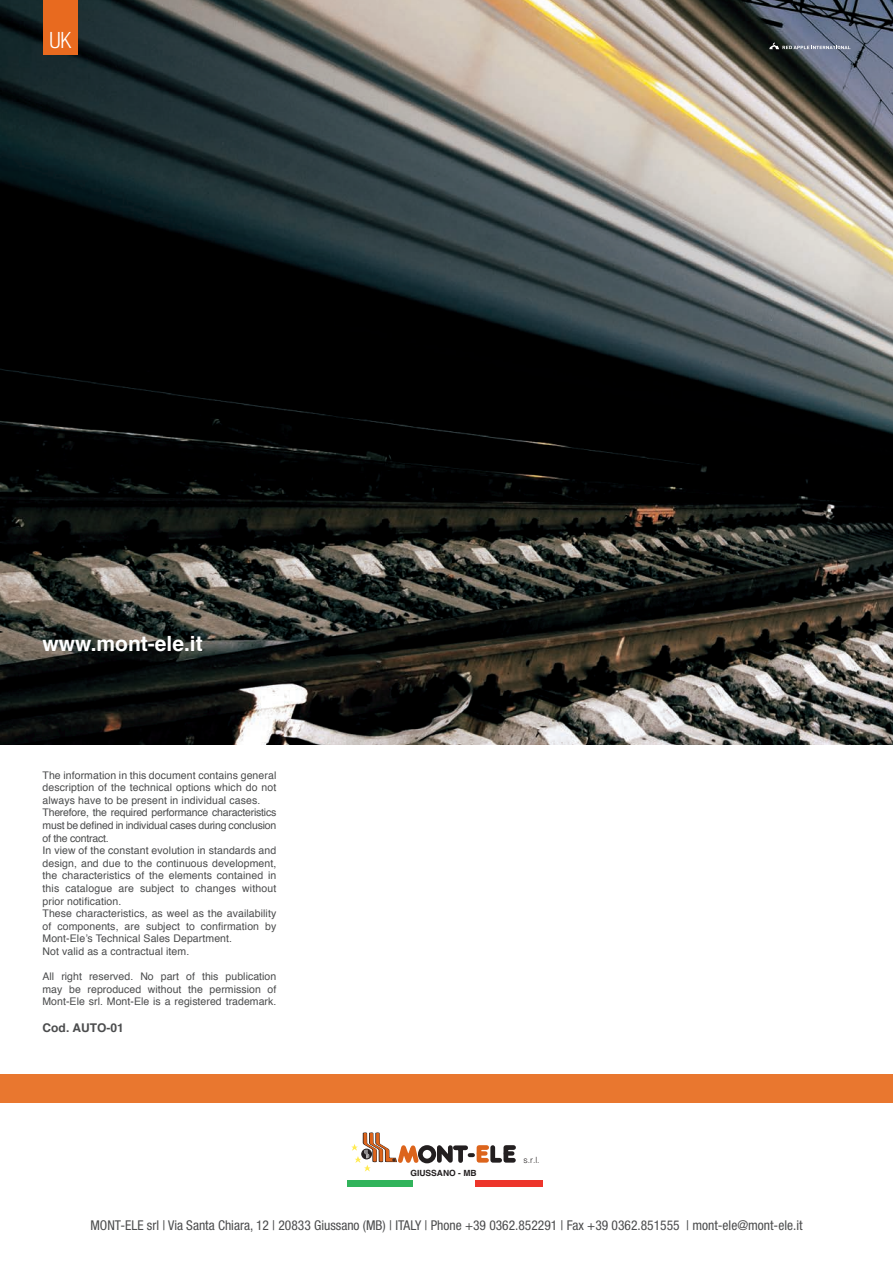
<style>
.page{position:relative;width:893px;height:1263px;background:#fff}
.page>*{position:absolute;margin:0;border:0;box-sizing:border-box;transform-origin:0 0}
.t1{font:300 condensed 22.5px "Helvetica Neue";color:#fff}
.t2{font:700 21px "Helvetica";color:#fff}
.t3{font:condensed 13.5px "Helvetica Neue";color:#4b4c4d}
.t4{font:700 12px "Helvetica";letter-spacing:.005em;color:#4b4c4d}
.t5{font:10.5px/12.6px "Helvetica";letter-spacing:.01em;color:#4b4c4d}
.t6{font:700 8.55px "Helvetica";color:#231f20}
.t7{font:300 8.55px "Helvetica";color:#231f20}
</style>
<div class="page">
<img style="left:0;top:0;width:893px;height:744px">
<svg style="left:351px;top:1132px;width:122px;height:40px"></svg>
<div style="left:477px;top:1145px;width:12px;height:18px;border:5px solid #dc641c"></div>
<div style="left:503px;top:1145px;width:13px;height:18px;border:5px solid #231f20"></div>
<svg style="left:479px;top:1145px;width:33px;height:18px"></svg>
<div style="left:347px;top:1180px;width:67px;height:7px;background:#31b35b"></div>
<div style="left:475px;top:1180px;width:67px;height:7px;background:#ed352b"></div>
<svg style="left:769px;top:43px;width:81px;height:6px"></svg>
<div style="left:43px;top:0;width:35px;height:54px;background:#e86a1f"></div>
<div style="left:0;top:1074px;width:893px;height:29px;background:#ea7830"></div>
<h1 class="t1" style="left:49px;top:27px;width:24px">UK</h1>
<h2 class="t2" style="left:43px;top:626px;width:162px">www.mont-ele.it</h2>
<p class="t5" style="left:43px;top:769px;width:235px">The information in this document contains general description of the technical options which do not always have to be present in individual cases.<br>Therefore, the required performance characteristics must be defined in individual cases during conclusion of the contract.<br>In view of the constant evolution in standards and design, and due to the continuous development, the characteristics of the elements contained in this catalogue are subject to changes without prior notification.<br>These characteristics, as weel as the availability of components, are subject to confirmation by Mont-Ele’s Technical Sales Department.<br>Not valid as a contractual item.</p>
<p class="t5" style="left:43px;top:970px;width:235px;text-align:justify">All right reserved. No part of this publication may be reproduced without the permission of Mont-Ele srl. Mont-Ele is a registered trademark.</p>
<p class="t4" style="left:43px;top:1018px;width:83px">Cod. AUTO-01</p>
<p class="t6" style="left:410px;top:1166px;width:68px">GIUSSANO - MB</p>
<p class="t7" style="left:523px;top:1152px;width:18px">s.r.l.</p>
<p class="t3" style="left:90px;top:1217px;width:714px">MONT-ELE srl | Via Santa Chiara, 12 | 20833 Giussano (MB) | ITALY | Phone +39 0362.852291 | Fax +39 0362.851555 | mont-ele@mont-ele.it</p>
</div>
